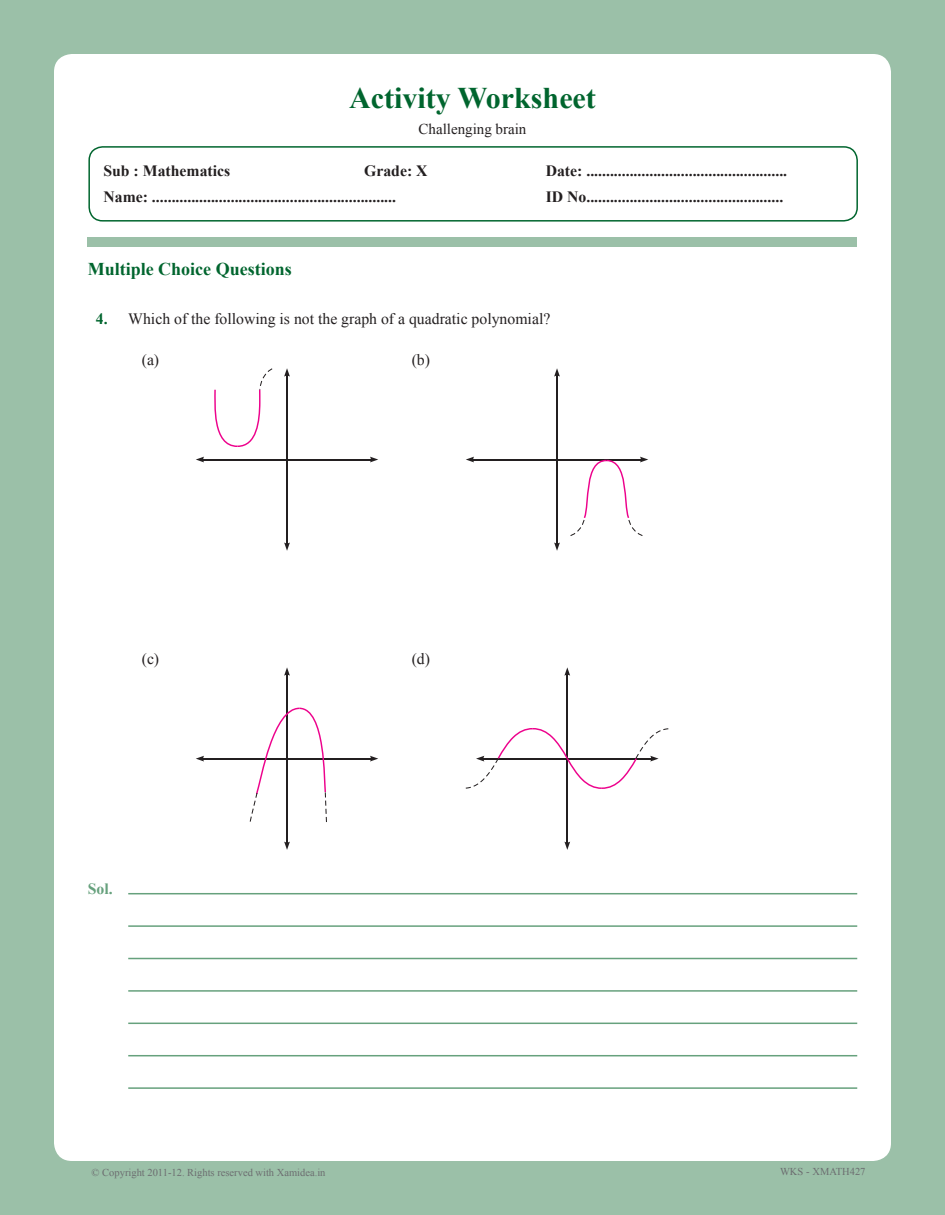
<style>
.page{position:relative;width:945px;height:1215px;background:#9bc0a8}
.page>*{position:absolute;margin:0;border:0;box-sizing:border-box;transform-origin:0 0}
.t1{font:700 30px "Times New Roman";color:#00652e}
.Choice{font:700 18px "Times New Roman";color:#00652e}
.t2{font:700 15.75px "Times New Roman";color:#231f20}
.Number{font:15.75px "Times New Roman";color:#231f20}
.Line{font:700 15.75px "Times New Roman";color:#66a17d}
.t3{font:15px "Times New Roman";color:#231f20}
.t4{font:10.5px "Times New Roman";color:#6c6d70}
.s1{font-weight:700;color:#00652e}
</style>
<div class="page">
<div style="left:54px;top:54px;width:837px;height:1107px;background:#fff;border-radius:18px"></div>
<div style="left:88px;top:237px;width:769px;height:10px;background:#9bc0a8"></div>
<div style="left:88px;top:146px;width:770px;height:76px;border:2px solid #00652e;border-radius:14px"></div>
<hr style="left:128px;top:893px;width:729px;height:1px;background:#66a17d">
<hr style="left:128px;top:925px;width:729px;height:2px;background:#66a17d">
<hr style="left:128px;top:958px;width:729px;height:1px;background:#66a17d">
<hr style="left:128px;top:990px;width:729px;height:2px;background:#66a17d">
<hr style="left:128px;top:1023px;width:729px;height:1px;background:#66a17d">
<hr style="left:128px;top:1055px;width:729px;height:1px;background:#66a17d">
<hr style="left:128px;top:1087px;width:729px;height:2px;background:#66a17d">
<svg style="left:196px;top:457px;width:8px;height:5px"></svg>
<hr style="left:203px;top:459px;width:168px;height:1px;background:#231f20">
<svg style="left:370px;top:457px;width:8px;height:5px"></svg>
<svg style="left:284px;top:368px;width:6px;height:9px"></svg>
<hr style="left:287px;top:375px;width:1px;height:169px;background:#231f20">
<svg style="left:284px;top:542px;width:6px;height:9px"></svg>
<svg style="left:214px;top:368px;width:59px;height:79px"></svg>
<hr style="left:473px;top:459px;width:168px;height:1px;background:#231f20">
<svg style="left:466px;top:457px;width:8px;height:5px"></svg>
<svg style="left:554px;top:542px;width:6px;height:9px"></svg>
<hr style="left:557px;top:375px;width:1px;height:169px;background:#231f20">
<svg style="left:554px;top:368px;width:6px;height:9px"></svg>
<svg style="left:570px;top:457px;width:78px;height:79px"></svg>
<svg style="left:370px;top:756px;width:8px;height:6px"></svg>
<hr style="left:203px;top:758px;width:168px;height:1px;background:#231f20">
<svg style="left:196px;top:756px;width:8px;height:6px"></svg>
<svg style="left:284px;top:842px;width:6px;height:8px"></svg>
<hr style="left:287px;top:674px;width:1px;height:169px;background:#231f20">
<svg style="left:284px;top:667px;width:6px;height:9px"></svg>
<svg style="left:249px;top:707px;width:79px;height:116px"></svg>
<svg style="left:564px;top:842px;width:6px;height:8px"></svg>
<hr style="left:567px;top:674px;width:1px;height:169px;background:#231f20">
<svg style="left:564px;top:667px;width:6px;height:9px"></svg>
<svg style="left:466px;top:728px;width:202px;height:61px"></svg>
<h1 class="t1" style="left:349px;top:77px;width:248px">Activity Worksheet</h1>
<p class="t3" style="left:419px;top:119px;width:109px">Challenging brain</p>
<p class="t2" style="left:103px;top:160px;width:128px">Sub : Mathematics</p>
<p class="t2" style="left:364px;top:160px;width:65px">Grade: X</p>
<p class="t2" style="left:546px;top:160px;width:243px">Date: ...................................................</p>
<p class="t2" style="left:103px;top:186px;width:294px">Name: ..............................................................</p>
<p class="t2" style="left:546px;top:186px;width:239px">ID No..................................................</p>
<p class="Choice" style="left:88px;top:257px;width:206px">Multiple Choice Questions</p>
<p class="Number" style="left:96px;top:308px;width:456px"><span class="s1">4.</span> Which of the following is not the graph of a quadratic polynomial?</p>
<p class="Number" style="left:142px;top:349px;width:19px">(a)</p>
<p class="Number" style="left:412px;top:349px;width:20px">(b)</p>
<p class="Number" style="left:142px;top:648px;width:19px">(c)</p>
<p class="Number" style="left:412px;top:648px;width:20px">(d)</p>
<p class="Line" style="left:88px;top:878px;width:26px">Sol.</p>
<p class="t4" style="left:92px;top:1165px;width:235px">© Copyright 2011-12. Rights reserved with Xamidea.in</p>
<p class="t4" style="left:780px;top:1164px;width:87px">WKS - XMATH427</p>
</div>
